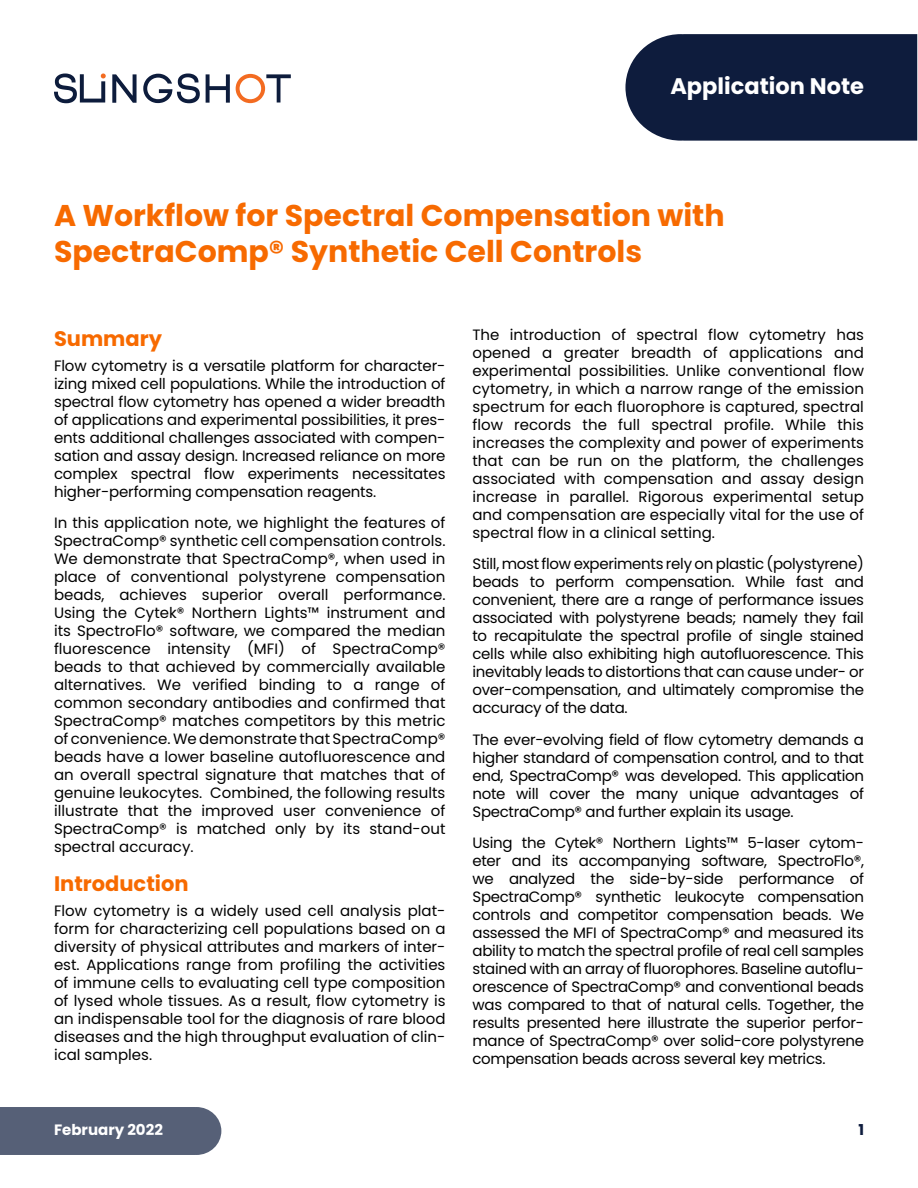
<style>
.page{position:relative;width:918px;height:1188px;background:#fff}
.page>*{position:absolute;margin:0;border:0;box-sizing:border-box;transform-origin:0 0}
.t1{font:700 30px/36px "Poppins";color:#f76a00}
.t2{font:700 22.5px "Poppins";color:#fff}
.t3{font:700 21px "Poppins";color:#f76a00}
.t4{font:15px/18px "Poppins";letter-spacing:-.01em;color:#000;text-align:justify}
.t5{font:700 15px "Poppins";color:#fff}
</style>
<div class="page">
<div style="left:0;top:1107px;width:221px;height:48px;background:#566077"></div>
<svg style="left:112px;top:74px;width:25px;height:29px"></svg>
<svg style="left:206px;top:74px;width:24px;height:29px"></svg>
<svg style="left:236px;top:74px;width:55px;height:29px"></svg>
<svg style="left:54px;top:73px;width:52px;height:30px"></svg>
<svg style="left:143px;top:74px;width:57px;height:29px"></svg>
<div style="left:625px;top:34px;width:292px;height:107px;background:#0e1c3d"></div>
<h2 class="t2" style="left:670px;top:73px;width:195px">Application Note</h2>
<h1 class="t1" style="left:54px;top:198px;width:672px">A Workflow for Spectral Compensation with<br>SpectraComp® Synthetic Cell Controls</h1>
<h3 class="t3" style="left:54px;top:327px;width:110px">Summary</h3>
<p class="t4" style="left:54px;top:357px;width:393px">Flow cytometry is a versatile platform for character&shy;izing mixed cell populations. While the introduction of spectral flow cytometry has opened a wider breadth of applications and experimental possibilities, it pres&shy;ents additional challenges associated with compen&shy;sation and assay design. Increased reliance on more complex spectral flow experiments necessitates higher-performing compensation reagents.</p>
<p class="t4" style="left:54px;top:514px;width:393px">In this application note, we highlight the features of SpectraComp® synthetic cell compensation controls.<br>We demonstrate that SpectraComp®, when used in place of conventional polystyrene compensation beads, achieves superior overall performance.<br>Using the Cytek® Northern Lights™ instrument and its SpectroFlo® software, we compared the median fluorescence intensity (MFI) of SpectraComp® beads to that achieved by commercially available alternatives. We verified binding to a range of common secondary antibodies and confirmed that SpectraComp® matches competitors by this metric of convenience. We demonstrate that SpectraComp® beads have a lower baseline autofluorescence and an overall spectral signature that matches that of genuine leukocytes. Combined, the following results illustrate that the improved user convenience of SpectraComp® is matched only by its stand-out spectral accuracy.</p>
<h3 class="t3" style="left:54px;top:871px;width:136px">Introduction</h3>
<p class="t4" style="left:54px;top:902px;width:393px">Flow cytometry is a widely used cell analysis plat&shy;form for characterizing cell populations based on a diversity of physical attributes and markers of inter&shy;est. Applications range from profiling the activities of immune cells to evaluating cell type composition of lysed whole tissues. As a result, flow cytometry is an indispensable tool for the diagnosis of rare blood diseases and the high throughput evaluation of clin&shy;ical samples.</p>
<p class="t5" style="left:54px;top:1121px;width:110px">February 2022</p>
<p class="t4" style="left:472px;top:326px;width:393px">The introduction of spectral flow cytometry has opened a greater breadth of applications and experimental possibilities. Unlike conventional flow cytometry, in which a narrow range of the emission spectrum for each fluorophore is captured, spectral flow records the full spectral profile. While this increases the complexity and power of experiments that can be run on the platform, the challenges associated with compensation and assay design increase in parallel. Rigorous experimental setup and compensation are especially vital for the use of spectral flow in a clinical setting.</p>
<p class="t4" style="left:472px;top:555px;width:393px">Still, most flow experiments rely on plastic (polystyrene) beads to perform compensation. While fast and convenient, there are a range of performance issues associated with polystyrene beads; namely they fail to recapitulate the spectral profile of single stained cells while also exhibiting high autofluorescence. This inevitably leads to distortions that can cause under- or over-compensation, and ultimately compromise the accuracy of the data.</p>
<p class="t4" style="left:472px;top:731px;width:393px">The ever-evolving field of flow cytometry demands a higher standard of compensation control, and to that end, SpectraComp® was developed. This application note will cover the many unique advantages of SpectraComp® and further explain its usage.</p>
<p class="t4" style="left:472px;top:834px;width:393px">Using the Cytek® Northern Lights™ 5-laser cytom&shy;eter and its accompanying software, SpectroFlo®, we analyzed the side-by-side performance of SpectraComp® synthetic leukocyte compensation controls and competitor compensation beads. We assessed the MFI of SpectraComp® and measured its ability to match the spectral profile of real cell samples stained with an array of fluorophores. Baseline autoflu&shy;orescence of SpectraComp® and conventional beads was compared to that of natural cells. Together, the results presented here illustrate the superior perfor&shy;mance of SpectraComp® over solid-core polystyrene compensation beads across several key metrics.</p>
</div>
